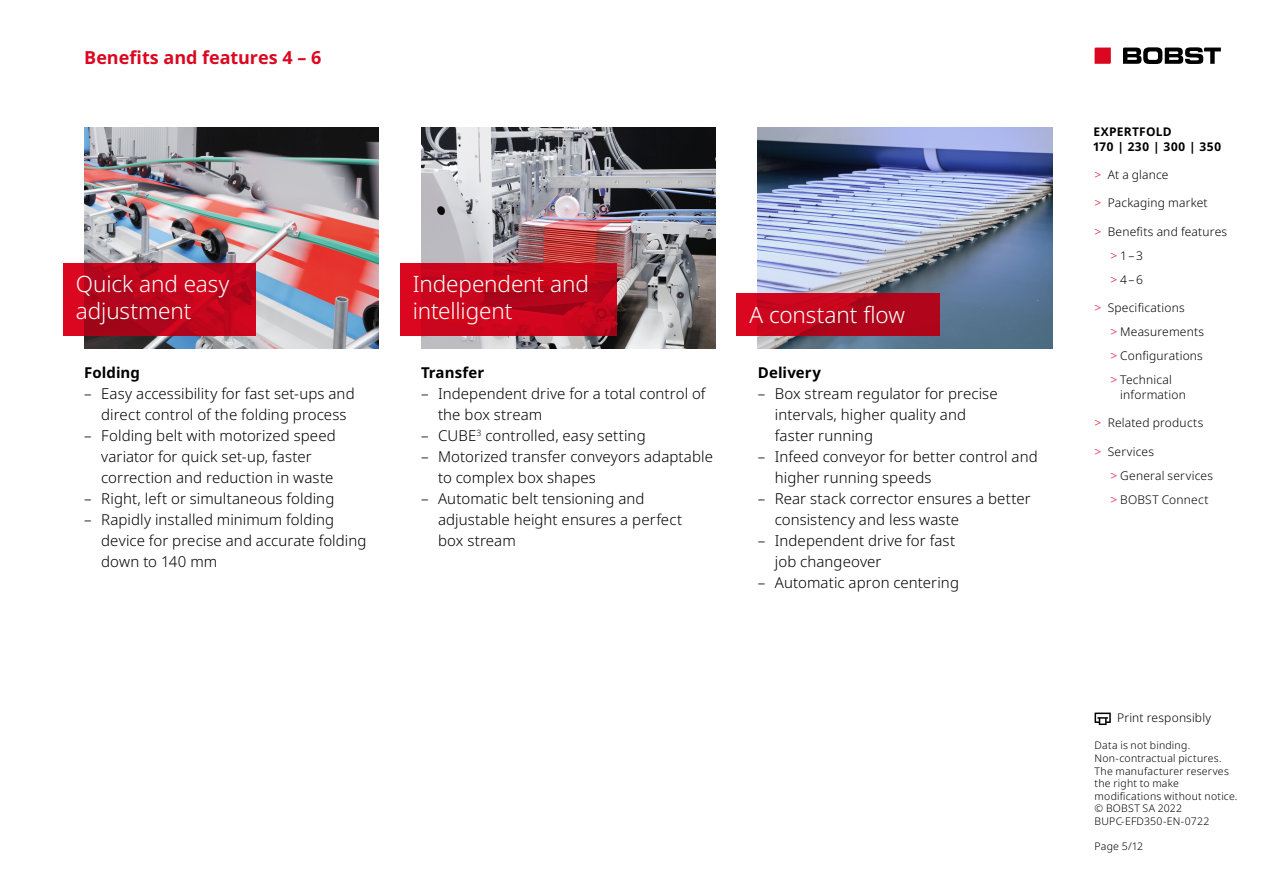
<style>
.page{position:relative;width:1263px;height:893px;background:#fff}
.page>*{position:absolute;margin:0;border:0;box-sizing:border-box;transform-origin:0 0}
.t1{font:300 22.5px/27px "Noto Sans";letter-spacing:-.005em;color:#fff}
.t2{font:700 18px "Noto Sans";color:#db0720}
.t3{font:300 15px/21px "Noto Sans";letter-spacing:.005em;color:#000}
.t4{font:700 15px "Noto Sans";letter-spacing:.005em;color:#000}
.t5{font:300 12px/24px "Noto Sans";letter-spacing:.015em;color:#000}
.t6{font:700 12px/14.4px "Noto Sans";letter-spacing:.025em;color:#000}
.t7{font:300 10.5px/12.6px "Noto Sans";letter-spacing:.02em;color:#000}
.s1{color:#db0720}
</style>
<div class="page">
<svg style="left:1094px;top:48px;width:17px;height:16px"></svg>
<svg style="left:1123px;top:47px;width:98px;height:17px"></svg>
<svg style="left:1094px;top:713px;width:17px;height:12px"></svg>
<img style="left:758px;top:128px;width:294px;height:221px">
<img style="left:421px;top:128px;width:295px;height:221px">
<img style="left:84px;top:128px;width:295px;height:221px">
<svg style="left:63px;top:264px;width:193px;height:72px;background:#be051c"></svg>
<svg style="left:400px;top:264px;width:217px;height:72px;background:#c5051b"></svg>
<svg style="left:737px;top:294px;width:203px;height:42px;background:#bc051c"></svg>
<p class="t2" style="left:84px;top:45px;width:239px">Benefits and features 4 – 6</p>
<h1 class="t1" style="left:76px;top:271px;width:155px">Quick and easy adjustment</h1>
<h1 class="t1" style="left:413px;top:271px;width:178px">Independent and intelligent</h1>
<p class="t4" style="left:84px;top:362px;width:57px">Folding</p>
<p class="t3" style="left:84px;top:384px;width:272px;text-align:center">– Easy accessibility for fast set-ups and direct control of the folding process</p>
<p class="t3" style="left:101px;top:426px;width:236px;text-indent:-17px">– Folding belt with motorized speed variator for quick set-up, faster correction and reduction in waste</p>
<p class="t3" style="left:84px;top:489px;width:252px">– Right, left or simultaneous folding</p>
<p class="t3" style="left:101px;top:510px;width:267px;text-indent:-17px">– Rapidly installed minimum folding device for precise and accurate folding down to 140 mm</p>
<p class="t4" style="left:421px;top:362px;width:65px">Transfer</p>
<p class="t3" style="left:438px;top:384px;width:269px;text-indent:-17px">– Independent drive for a total control of the box stream</p>
<p class="t3" style="left:421px;top:426px;width:226px">– CUBE<sup>3</sup> controlled, easy setting</p>
<p class="t3" style="left:438px;top:447px;width:277px;text-indent:-17px">– Motorized transfer conveyors adaptable to complex box shapes</p>
<p class="t3" style="left:438px;top:489px;width:246px;text-indent:-17px">– Automatic belt tensioning and adjustable height ensures a perfect box stream</p>
<h1 class="t1" style="left:749px;top:301px;width:157px">A constant flow</h1>
<p class="t4" style="left:758px;top:362px;width:65px">Delivery</p>
<p class="t3" style="left:775px;top:384px;width:224px;text-indent:-17px">– Box stream regulator for precise intervals, higher quality and faster running</p>
<p class="t3" style="left:775px;top:447px;width:264px;text-indent:-17px">– Infeed conveyor for better control and higher running speeds</p>
<p class="t3" style="left:775px;top:489px;width:257px;text-indent:-17px">– Rear stack corrector ensures a better consistency and less waste</p>
<p class="t3" style="left:775px;top:531px;width:182px;text-indent:-17px">– Independent drive for fast job changeover</p>
<p class="t3" style="left:758px;top:573px;width:203px">– Automatic apron centering</p>
<p class="t6" style="left:1093px;top:125px;width:129px">EXPERTFOLD<br>170 | 230 | 300 | 350</p>
<p class="t5" style="left:1094px;top:163px;width:76px"><span class="s1">&gt;</span> At a glance</p>
<p class="t5" style="left:1094px;top:191px;width:115px"><span class="s1">&gt;</span> Packaging market</p>
<p class="t5" style="left:1110px;top:220px;width:118px;text-indent:-16px"><span class="s1">&gt;</span> Benefits and features <span class="s1">&gt;</span> 1–3<br><span class="s1">&gt;</span> 4–6</p>
<p class="t5" style="left:1110px;top:296px;width:95px;text-indent:-16px"><span class="s1">&gt;</span> Specifications<br><span class="s1">&gt;</span> Measurements <span class="s1">&gt;</span> Configurations <span class="s1">&gt;</span> Technical</p>
<p class="t5" style="left:1120px;top:383px;width:67px">information</p>
<p class="t5" style="left:1094px;top:411px;width:110px"><span class="s1">&gt;</span> Related products</p>
<p class="t5" style="left:1110px;top:440px;width:104px;text-indent:-16px"><span class="s1">&gt;</span> Services<br><span class="s1">&gt;</span> General services <span class="s1">&gt;</span> BOBST Connect</p>
<p class="t5" style="left:1117px;top:706px;width:95px">Print responsibly</p>
<p class="t7" style="left:1094px;top:739px;width:144px">Data is not binding.<br>Non-contractual pictures.<br>The manufacturer reserves the right to make modifications without notice. © BOBST SA 2022<br>BUPC-EFD350-EN-0722</p>
<p class="t7" style="left:1094px;top:841px;width:50px">Page 5/12</p>
</div>
